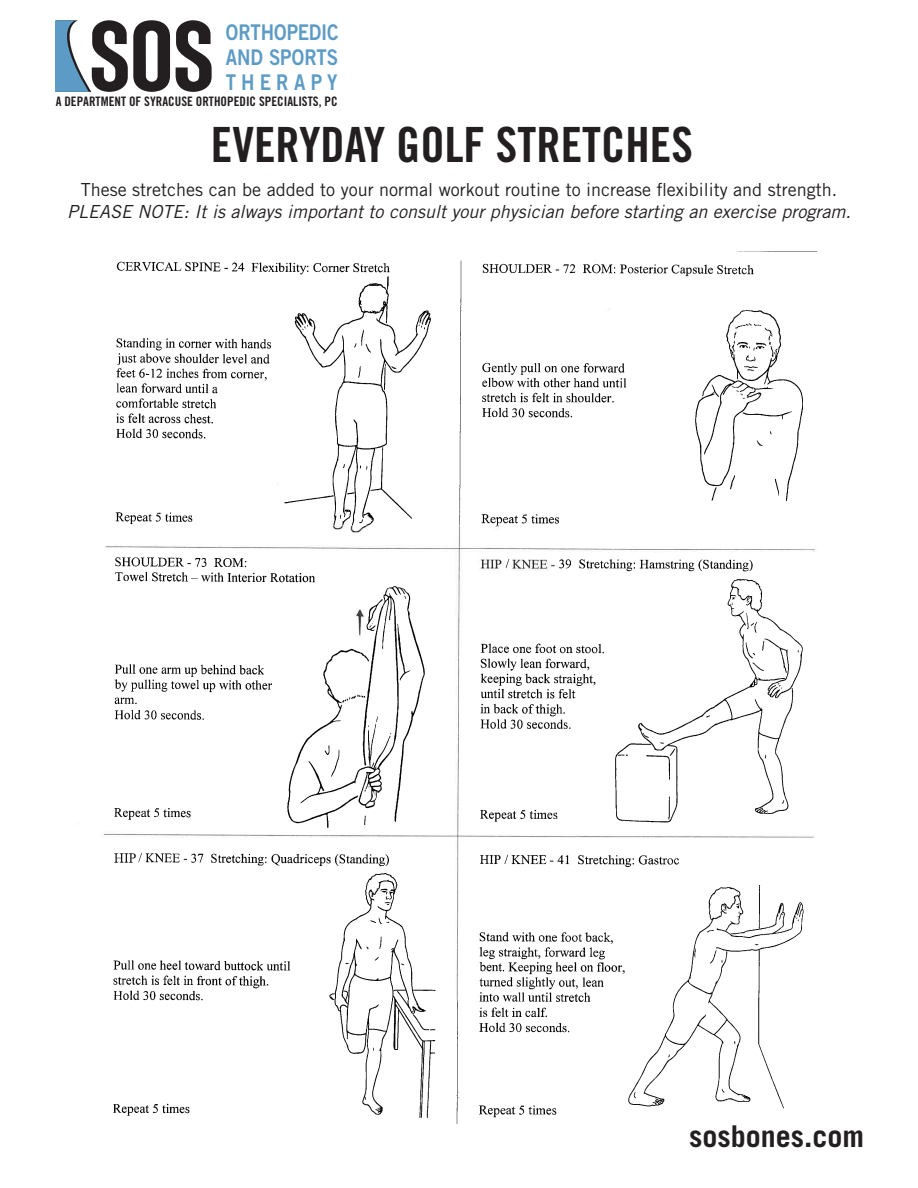
<style>
.page{position:relative;width:918px;height:1188px;background:#fff}
.page>*{position:absolute;margin:0;border:0;box-sizing:border-box;transform-origin:0 0}
.t1{font:48.6px "Trade Gothic LT Std Bd Cn 20";color:#231f20}
.t2{font:700 30px "Trade Gothic LT Std";color:#231f20}
.t3{font:21.6px/24.6px "Trade Gothic LT Std Bd 2";color:#5c9bc5;text-align:justify;scale:.86 1}
.t4{font:italic 18px/21.6px "Trade Gothic LT Std";color:#231f20;text-align:center}
.t5{font:13.05px "Trade Gothic LT Std Bd Cn 20";color:#231f20}
.s1{font-style:normal}
</style>
<div class="page">
<img style="left:112px;top:260px;width:703px;height:864px">
<img style="left:113px;top:852px;width:23px;height:11px">
<img style="left:367px;top:276px;width:23px;height:9px">
<svg style="left:176px;top:20px;width:36px;height:72px"></svg>
<svg style="left:56px;top:20px;width:114px;height:72px"></svg>
<p class="t3" style="left:226px;top:20px;width:133px">ORTHOPEDIC AND SPORTS THERAPY</p>
<p class="t5" style="left:56px;top:93px;width:283px">A DEPARTMENT OF SYRACUSE ORTHOPEDIC SPECIALISTS, PC</p>
<p class="t1" style="left:211px;top:115px;width:484px">EVERYDAY GOLF STRETCHES</p>
<p class="t4" style="left:67px;top:180px;width:785px"><span class="s1">These stretches can be added to your normal workout routine to increase flexibility and strength.<br></span>PLEASE NOTE: It is always important to consult your physician before starting an exercise program.</p>
<p class="t2" style="left:689px;top:1118px;width:176px">sosbones.com</p>
</div>
